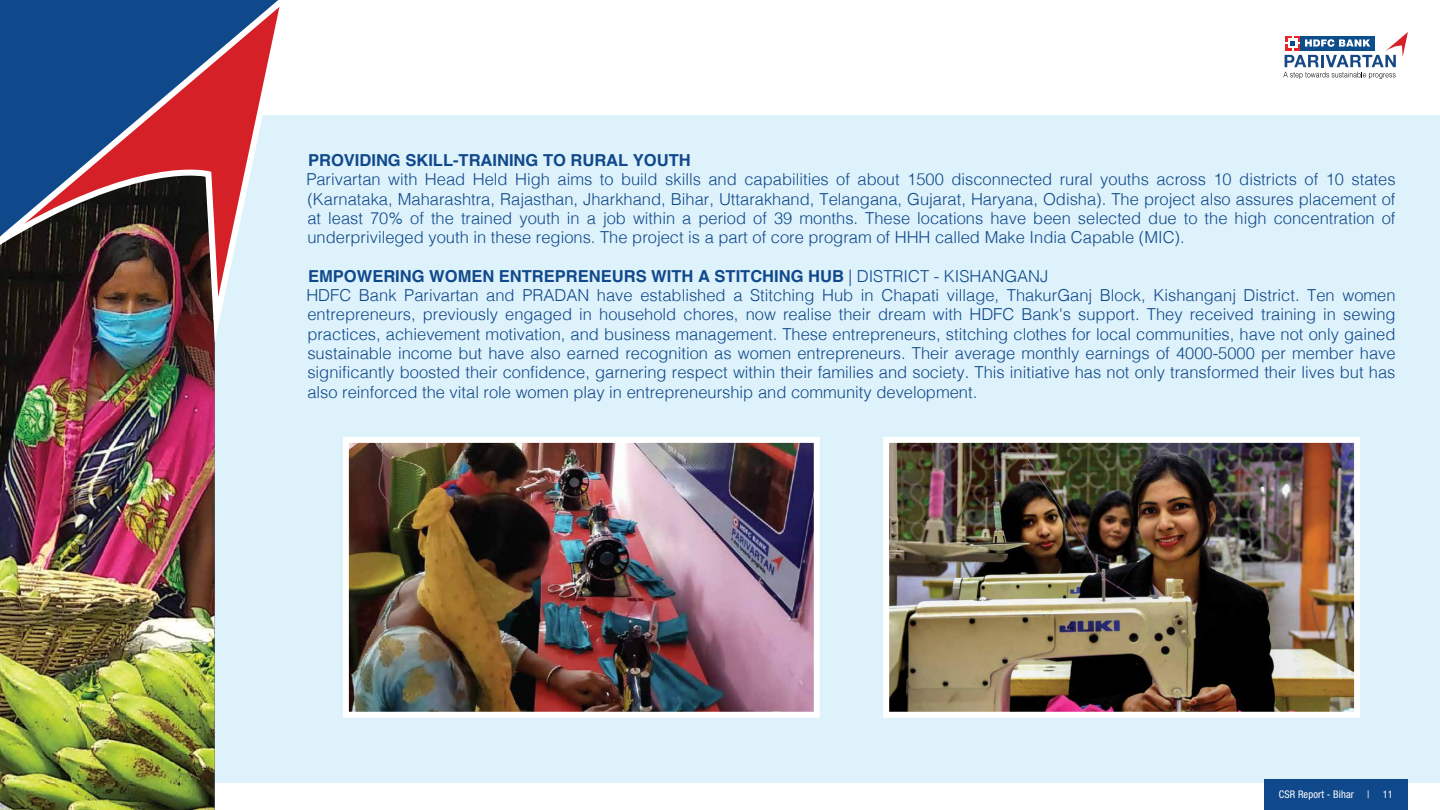
<style>
.page{position:relative;width:1440px;height:810px;background:#fff}
.page>*{position:absolute;margin:0;border:0;box-sizing:border-box;transform-origin:0 0}
.t1{font:300 16.5px/19.3px "Helvetica";color:#10498b;text-align:justify}
.t2{font:700 16.5px "Helvetica";color:#10498b}
.t3{font:condensed 10.5px "Helvetica Neue LT Std";letter-spacing:.01em;color:#fff}
.s1{font-weight:700}
</style>
<div class="page">
<div style="left:198px;top:115px;width:1242px;height:668px;background:#def2fb"></div>
<img style="left:0;top:327px;width:218px;height:483px">
<img style="left:350px;top:444px;width:463px;height:267px">
<div style="left:343px;top:437px;width:477px;height:281px;border:6px solid #fff"></div>
<svg style="left:1283px;top:32px;width:125px;height:47px"></svg>
<div style="left:1264px;top:779px;width:144px;height:31px;background:#10498b"></div>
<img style="left:890px;top:444px;width:463px;height:267px">
<div style="left:883px;top:437px;width:477px;height:281px;border:6px solid #fff"></div>
<svg style="left:0;top:0;width:280px;height:327px;background:#63546d"></svg>
<p class="t2" style="left:308px;top:150px;width:384px">PROVIDING SKILL-TRAINING TO RURAL YOUTH</p>
<p class="t1" style="left:306px;top:169px;width:1091px">Parivartan with Head Held High aims to build skills and capabilities of about 1500 disconnected rural youths across 10 districts of 10 states (Karnataka, Maharashtra, Rajasthan, Jharkhand, Bihar, Uttarakhand, Telangana, Gujarat, Haryana, Odisha). The project also assures placement of at least 70% of the trained youth in a job within a period of 39 months. These locations have been selected due to the high concentration of underprivileged youth in these regions. The project is a part of core program of HHH called Make India Capable (MIC).</p>
<p class="t1" style="left:306px;top:265px;width:1091px;text-align:left"><span class="s1">EMPOWERING WOMEN ENTREPRENEURS WITH A STITCHING HUB</span> | DISTRICT - KISHANGANJ<br>HDFC Bank Parivartan and PRADAN have established a Stitching Hub in Chapati village, ThakurGanj Block, Kishanganj District. Ten women entrepreneurs, previously engaged in household chores, now realise their dream with HDFC Bank's support. They received training in sewing practices, achievement motivation, and business management. These entrepreneurs, stitching clothes for local communities, have not only gained sustainable income but have also earned recognition as women entrepreneurs. Their average monthly earnings of 4000-5000 per member have significantly boosted their confidence, garnering respect within their families and society. This initiative has not only transformed their lives but has also reinforced the vital role women play in entrepreneurship and community development.</p>
<p class="t3" style="left:1279px;top:788px;width:76px">CSR Report - Bihar</p>
<p class="t3" style="left:1367px;top:788px;width:4px">|</p>
<p class="t3" style="left:1383px;top:788px;width:12px">11</p>
</div>
